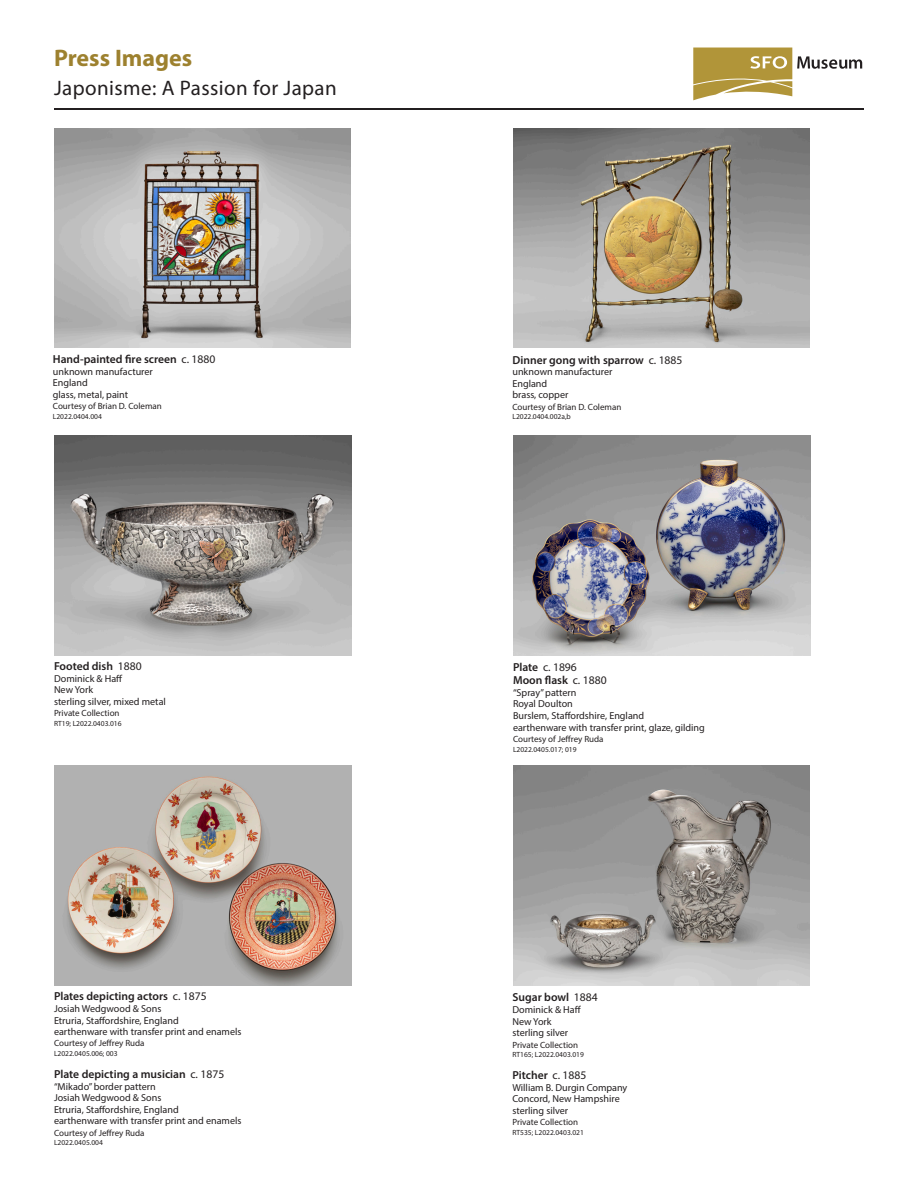
<style>
.page{position:relative;width:918px;height:1188px;background:#fff}
.page>*{position:absolute;margin:0;border:0;box-sizing:border-box;transform-origin:0 0}
.t1{font:700 24px "Myriad Pro";color:#9d812f}
.t2{font:21px "Myriad Pro";letter-spacing:.02em;color:#231f20}
.ID_Title{font:600 11.7px "Myriad Pro";color:#231f20}
.ID_Title__2-line{font:600 11.7px/13.5px "Myriad Pro";color:#231f20}
.detail{font:10.2px "Myriad Pro";color:#231f20}
.courtesy{font:9px "Myriad Pro";color:#231f20}
.ID-number1{font:7.5px "Myriad Pro";color:#231f20}
.s1{font-weight:400}
</style>
<div class="page">
<hr style="left:54px;top:108px;width:810px;height:2px;background:#231f20">
<svg style="left:693px;top:48px;width:169px;height:52px"></svg>
<img style="left:513px;top:765px;width:297px;height:220px">
<img style="left:514px;top:436px;width:297px;height:219px">
<img style="left:513px;top:129px;width:297px;height:218px">
<img style="left:54px;top:129px;width:297px;height:218px">
<img style="left:54px;top:435px;width:297px;height:220px">
<img style="left:54px;top:765px;width:297px;height:220px">
<h1 class="t1" style="left:54px;top:42px;width:140px">Press Images</h1>
<p class="t2" style="left:54px;top:75px;width:284px">Japonisme: A Passion for Japan</p>
<p class="ID_Title" style="left:53px;top:352px;width:164px">Hand-painted fire screen <span class="s1">c. 1880</span></p>
<p class="detail" style="left:53px;top:365px;width:101px">unknown manufacturer</p>
<p class="detail" style="left:53px;top:377px;width:36px">England</p>
<p class="detail" style="left:53px;top:388px;width:77px">glass, metal, paint</p>
<p class="courtesy" style="left:53px;top:401px;width:110px">Courtesy of Brian D. Coleman</p>
<p class="ID-number1" style="left:53px;top:412px;width:50px">L2022.0404.004</p>
<p class="ID_Title" style="left:54px;top:659px;width:89px">Footed dish <span class="s1">1880</span></p>
<p class="detail" style="left:54px;top:672px;width:70px">Dominick &amp; Haff</p>
<p class="detail" style="left:54px;top:684px;width:41px">New York</p>
<p class="detail" style="left:54px;top:695px;width:113px">sterling silver, mixed metal</p>
<p class="courtesy" style="left:54px;top:708px;width:67px">Private Collection</p>
<p class="ID-number1" style="left:54px;top:719px;width:69px">RT19; L2022.0403.016</p>
<p class="ID_Title" style="left:54px;top:989px;width:154px">Plates depicting actors <span class="s1">c. 1875</span></p>
<p class="detail" style="left:54px;top:1002px;width:109px">Josiah Wedgwood &amp; Sons</p>
<p class="detail" style="left:54px;top:1014px;width:126px">Etruria, Staffordshire, England</p>
<p class="detail" style="left:54px;top:1025px;width:189px">earthenware with transfer print and enamels</p>
<p class="courtesy" style="left:54px;top:1038px;width:92px">Courtesy of Jeffrey Ruda</p>
<p class="ID-number1" style="left:54px;top:1049px;width:65px">L2022.0405.006; 003</p>
<p class="ID_Title" style="left:54px;top:1067px;width:172px">Plate depicting a musician <span class="s1">c. 1875</span></p>
<p class="detail" style="left:54px;top:1080px;width:103px">“Mikado” border pattern</p>
<p class="detail" style="left:54px;top:1091px;width:109px">Josiah Wedgwood &amp; Sons</p>
<p class="detail" style="left:54px;top:1103px;width:126px">Etruria, Staffordshire, England</p>
<p class="detail" style="left:54px;top:1115px;width:189px">earthenware with transfer print and enamels</p>
<p class="courtesy" style="left:54px;top:1127px;width:92px">Courtesy of Jeffrey Ruda</p>
<p class="ID-number1" style="left:54px;top:1138px;width:50px">L2022.0405.004</p>
<p class="ID_Title" style="left:512px;top:352px;width:172px">Dinner gong with sparrow <span class="s1">c. 1885</span></p>
<p class="detail" style="left:512px;top:365px;width:101px">unknown manufacturer</p>
<p class="detail" style="left:512px;top:377px;width:36px">England</p>
<p class="detail" style="left:512px;top:389px;width:57px">brass, copper</p>
<p class="courtesy" style="left:512px;top:401px;width:110px">Courtesy of Brian D. Coleman</p>
<p class="ID-number1" style="left:512px;top:412px;width:60px">L2022.0404.002a,b</p>
<p class="ID_Title__2-line" style="left:513px;top:660px;width:95px">Plate <span class="s1">c. 1896<br></span>Moon flask <span class="s1">c. 1880</span></p>
<p class="detail" style="left:513px;top:686px;width:65px">“Spray” pattern</p>
<p class="detail" style="left:513px;top:698px;width:61px">Royal Doulton</p>
<p class="detail" style="left:513px;top:709px;width:133px">Burslem, Staffordshire, England</p>
<p class="detail" style="left:513px;top:721px;width:193px">earthenware with transfer print, glaze, gilding</p>
<p class="courtesy" style="left:513px;top:733px;width:92px">Courtesy of Jeffrey Ruda</p>
<p class="ID-number1" style="left:513px;top:745px;width:65px">L2022.0405.017; 019</p>
<p class="ID_Title" style="left:512px;top:990px;width:87px">Sugar bowl <span class="s1">1884</span></p>
<p class="detail" style="left:512px;top:1003px;width:70px">Dominick &amp; Haff</p>
<p class="detail" style="left:512px;top:1015px;width:41px">New York</p>
<p class="detail" style="left:512px;top:1027px;width:57px">sterling silver</p>
<p class="courtesy" style="left:512px;top:1039px;width:67px">Private Collection</p>
<p class="ID-number1" style="left:512px;top:1050px;width:73px">RT165; L2022.0403.019</p>
<p class="ID_Title" style="left:512px;top:1068px;width:75px">Pitcher <span class="s1">c. 1885</span></p>
<p class="detail" style="left:512px;top:1081px;width:116px">William B. Durgin Company</p>
<p class="detail" style="left:512px;top:1093px;width:109px">Concord, New Hampshire</p>
<p class="detail" style="left:512px;top:1104px;width:57px">sterling silver</p>
<p class="courtesy" style="left:512px;top:1117px;width:67px">Private Collection</p>
<p class="ID-number1" style="left:512px;top:1128px;width:73px">RT535; L2022.0403.021</p>
</div>
